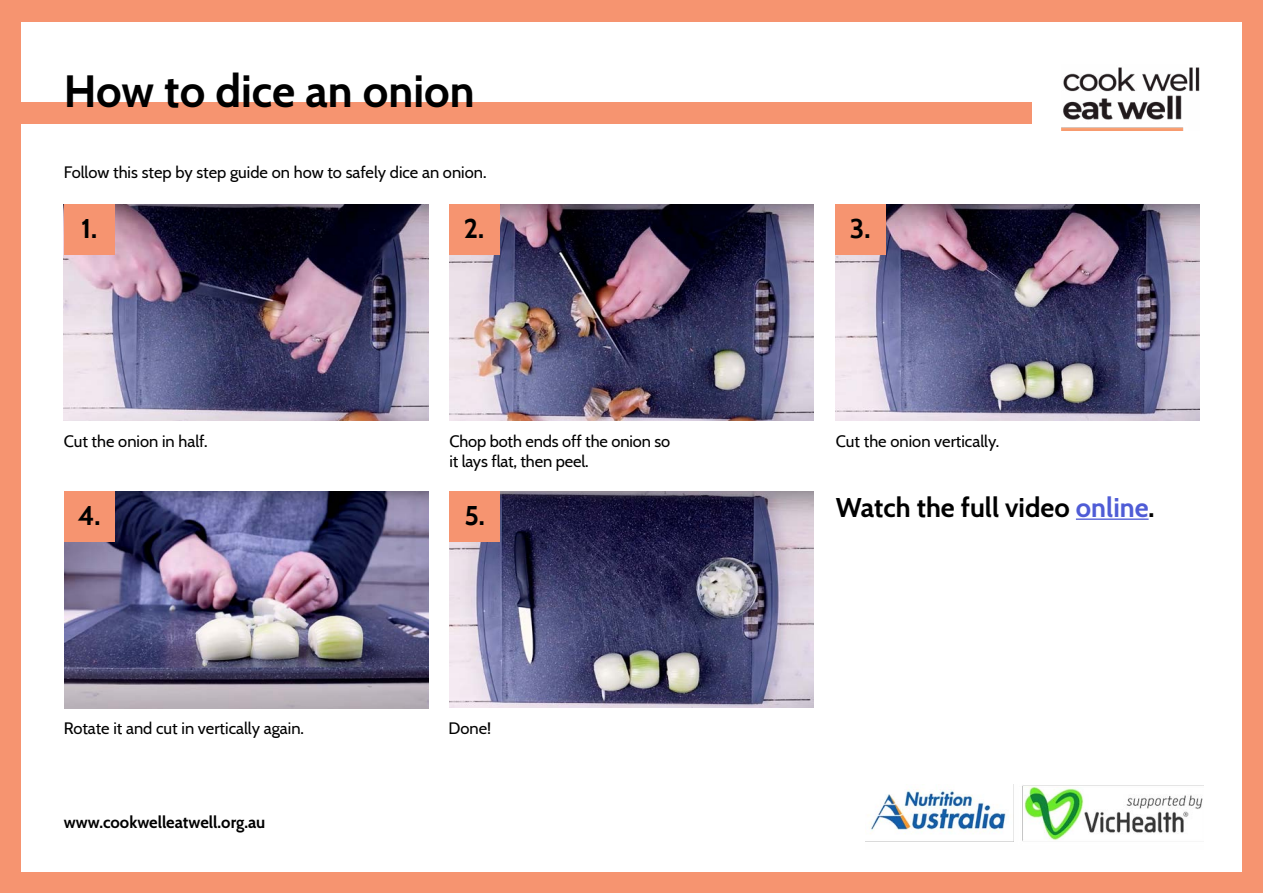
<style>
.page{position:relative;width:1263px;height:893px;background:#f69470}
.page>*{position:absolute;margin:0;border:0;box-sizing:border-box;transform-origin:0 0}
.t1{font:700 45px "Cabin";color:#000}
.t2{font:700 27px "Cabin";color:#000}
.t3{font:16.5px/19.8px "Cabin";color:#000}
.t4{font:700 16.5px "Cabin";color:#000}
.s1{color:#4f5cd6}
</style>
<div class="page">
<div style="left:21px;top:22px;width:1221px;height:850px;background:#fff"></div>
<img style="left:1061px;top:67px;width:138px;height:64px">
<img style="left:865px;top:785px;width:339px;height:57px">
<div style="left:11px;top:102px;width:1021px;height:21px;background:#f69470"></div>
<hr style="left:1076px;top:518px;width:72px;height:2px;background:#4f5cd6">
<img style="left:64px;top:204px;width:364px;height:217px">
<img style="left:449px;top:204px;width:365px;height:217px">
<img style="left:835px;top:204px;width:364px;height:217px">
<img style="left:64px;top:491px;width:364px;height:217px">
<img style="left:450px;top:491px;width:364px;height:217px">
<div style="left:64px;top:204px;width:50px;height:51px;background:#f69470"></div>
<div style="left:449px;top:204px;width:50px;height:51px;background:#f69470"></div>
<div style="left:835px;top:204px;width:51px;height:51px;background:#f69470"></div>
<div style="left:64px;top:491px;width:50px;height:51px;background:#f69470"></div>
<div style="left:449px;top:491px;width:51px;height:51px;background:#f69470"></div>
<h1 class="t1" style="left:64px;top:56px;width:412px">How to dice an onion</h1>
<p class="t3" style="left:64px;top:161px;width:424px">Follow this step by step guide on how to safely dice an onion.</p>
<h2 class="t2" style="left:81px;top:207px;width:17px">1.</h2>
<h2 class="t2" style="left:464px;top:207px;width:22px">2.</h2>
<h2 class="t2" style="left:850px;top:207px;width:22px">3.</h2>
<p class="t3" style="left:64px;top:431px;width:145px">Cut the onion in half.</p>
<p class="t3" style="left:449px;top:431px;width:222px">Chop both ends off the onion so it lays flat, then peel.</p>
<p class="t3" style="left:836px;top:431px;width:165px">Cut the onion vertically.</p>
<h2 class="t2" style="left:836px;top:486px;width:320px">Watch the full video <span class="s1">online</span>.</h2>
<h2 class="t2" style="left:78px;top:494px;width:24px">4.</h2>
<h2 class="t2" style="left:464px;top:494px;width:22px">5.</h2>
<p class="t3" style="left:64px;top:717px;width:242px">Rotate it and cut in vertically again.</p>
<p class="t3" style="left:448px;top:717px;width:44px">Done!</p>
<p class="t4" style="left:64px;top:810px;width:203px">www.cookwelleatwell.org.au</p>
</div>
